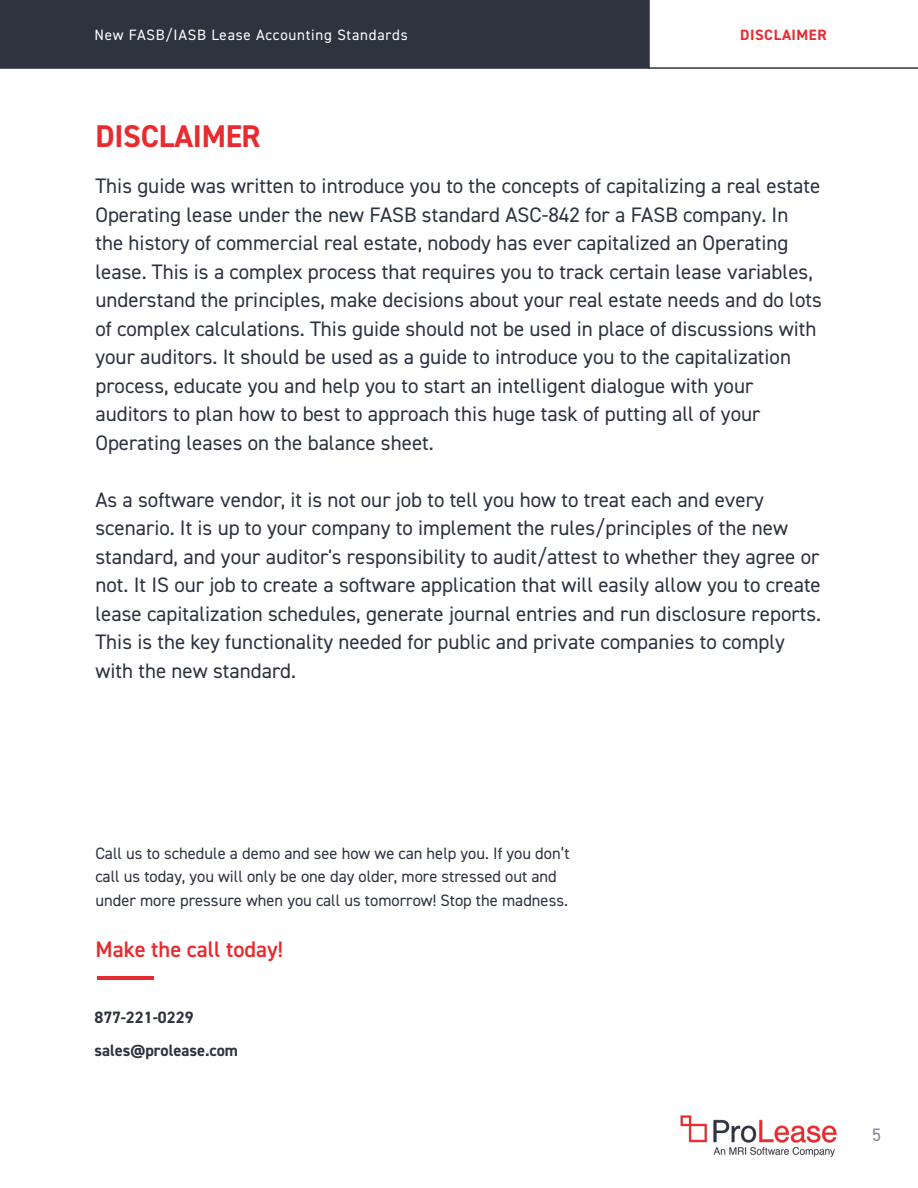
<style>
.page{position:relative;width:918px;height:1188px;background:#fff}
.page>*{position:absolute;margin:0;border:0;box-sizing:border-box;transform-origin:0 0}
.Body_Copy{font:700 31.5px "DIN2014";letter-spacing:-.01em;color:#e82b2f}
.Body_Copy-2{font:600 22.5px "DIN2014";color:#ea2a2e}
.Body_Copy-3{font:21px/28.5px "DIN2014";color:#2e3340}
.t1{font:18px "DIN2014";color:#878a97}
.Body_Copy-4{font:16.5px/22.5px "DIN2014";color:#2e3340}
.Body_Copy-5{font:700 16.5px/33px "DIN2014";color:#2e3340}
.t2{font:15px "DIN2014";letter-spacing:.05em;color:#fff}
.t3{font:700 15px "DIN2014";letter-spacing:.035em;color:#ea2a2e}
</style>
<div class="page">
<svg style="left:650px;top:67px;width:268px;height:2px"></svg>
<div style="left:0;top:0;width:650px;height:69px;background:#2e3340"></div>
<img style="left:681px;top:1116px;width:155px;height:41px">
<hr style="left:97px;top:977px;width:57px;height:3px;background:#e62b2f">
<p class="t2" style="left:94px;top:26px;width:315px">New FASB/IASB Lease Accounting Standards</p>
<p class="t3" style="left:740px;top:25px;width:88px">DISCLAIMER</p>
<p class="Body_Copy" style="left:95px;top:115px;width:167px">DISCLAIMER</p>
<p class="Body_Copy-3" style="left:95px;top:171px;width:728px">This guide was written to introduce you to the concepts of capitalizing a real estate Operating lease under the new FASB standard ASC-842 for a FASB company. In<br>the history of commercial real estate, nobody has ever capitalized an Operating lease. This is a complex process that requires you to track certain lease variables, understand the principles, make decisions about your real estate needs and do lots of complex calculations. This guide should not be used in place of discussions with your auditors. It should be used as a guide to introduce you to the capitalization process, educate you and help you to start an intelligent dialogue with your auditors to plan how to best to approach this huge task of putting all of your Operating leases on the balance sheet.</p>
<p class="Body_Copy-3" style="left:95px;top:485px;width:727px">As a software vendor, it is not our job to tell you how to treat each and every scenario. It is up to your company to implement the rules/principles of the new standard, and your auditor's responsibility to audit/attest to whether they agree or not. It IS our job to create a software application that will easily allow you to create lease capitalization schedules, generate journal entries and run disclosure reports.<br>This is the key functionality needed for public and private companies to comply with the new standard.</p>
<p class="Body_Copy-4" style="left:95px;top:842px;width:476px">Call us to schedule a demo and see how we can help you. If you don’t call us today, you will only be one day older, more stressed out and</p>
<p class="Body_Copy-4" style="left:95px;top:889px;width:474px">under more pressure when you call us tomorrow! Stop the madness.</p>
<p class="Body_Copy-2" style="left:95px;top:934px;width:189px">Make the call today!</p>
<p class="Body_Copy-5" style="left:94px;top:1000px;width:145px">877-221-0229 sales@prolease.com</p>
<p class="t1" style="left:872px;top:1124px;width:10px">5</p>
</div>
